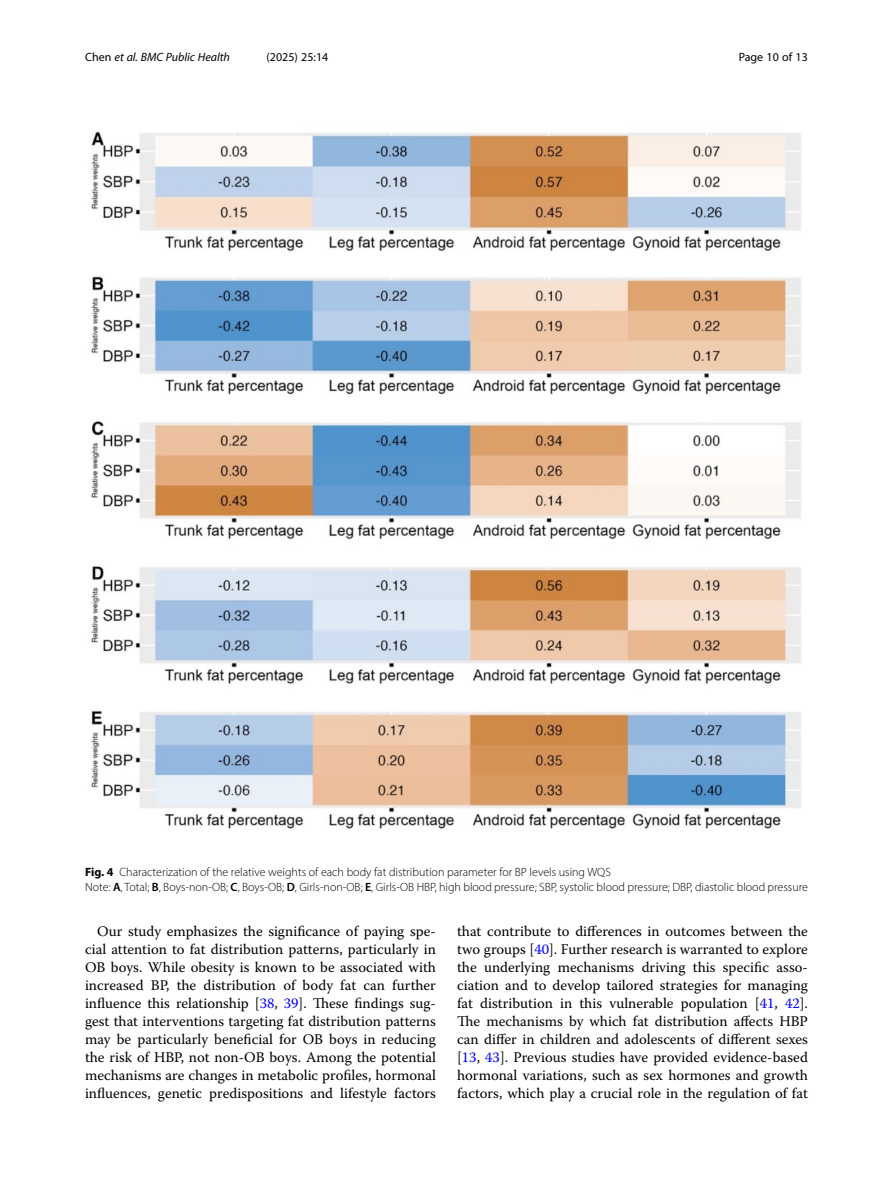
<style>
.page{position:relative;width:893px;height:1191px;background:#fff}
.page>*{position:absolute;margin:0;border:0;box-sizing:border-box;transform-origin:0 0}
.Body_Text_Indent{font:14.7px/18px "Warnock Pro";color:#000;text-align:justify}
.Figure_Caption{font:300 12px "Myriad Pro";color:#000}
.t1{font:italic 12px "Myriad Pro";color:#000}
.t2{font:12px "Myriad Pro";color:#000}
.s1{font-style:normal}
.s2{font-weight:700}
.s3{font-weight:600}
.s4{color:#00f}
</style>
<div class="page">
<img style="left:91px;top:131px;width:710px;height:698px">
<p class="t1" style="left:85px;top:50px;width:146px"><span class="s1">Chen</span> et al. BMC Public Health</p>
<p class="t2" style="left:266px;top:50px;width:63px">(2025) 25:14</p>
<p class="t2" style="left:739px;top:50px;width:71px">Page 10 of 13</p>
<p class="Figure_Caption" style="left:85px;top:865px;width:527px"><span class="s2">Fig. 4</span> Characterization of the relative weights of each body fat distribution parameter for BP levels using WQS</p>
<p class="Figure_Caption" style="left:85px;top:880px;width:724px">Note: <span class="s3">A</span>, Total; <span class="s3">B</span>, Boys-non-OB; <span class="s3">C</span>, Boys-OB; <span class="s3">D</span>, Girls-non-OB; <span class="s3">E</span>, Girls-OB HBP, high blood pressure; SBP, systolic blood pressure; DBP, diastolic blood pressure</p>
<p class="Body_Text_Indent" style="left:85px;top:922px;width:352px;text-indent:12px">Our study emphasizes the significance of paying spe&shy;cial attention to fat distribution patterns, particularly in OB boys. While obesity is known to be associated with increased BP, the distribution of body fat can further influence this relationship [<span class="s4">38</span>, <span class="s4">39</span>]. These findings sug&shy;gest that interventions targeting fat distribution patterns may be particularly beneficial for OB boys in reducing the risk of HBP, not non-OB boys. Among the potential mechanisms are changes in metabolic profiles, hormonal influences, genetic predispositions and lifestyle factors</p>
<p class="Body_Text_Indent" style="left:457px;top:922px;width:352px">that contribute to differences in outcomes between the two groups [<span class="s4">40</span>]. Further research is warranted to explore the underlying mechanisms driving this specific asso&shy;ciation and to develop tailored strategies for managing fat distribution in this vulnerable population [<span class="s4">41</span>, <span class="s4">42</span>].<br>The mechanisms by which fat distribution affects HBP can differ in children and adolescents of different sexes [<span class="s4">13</span>, <span class="s4">43</span>]. Previous studies have provided evidence-based hormonal variations, such as sex hormones and growth factors, which play a crucial role in the regulation of fat</p>
</div>
